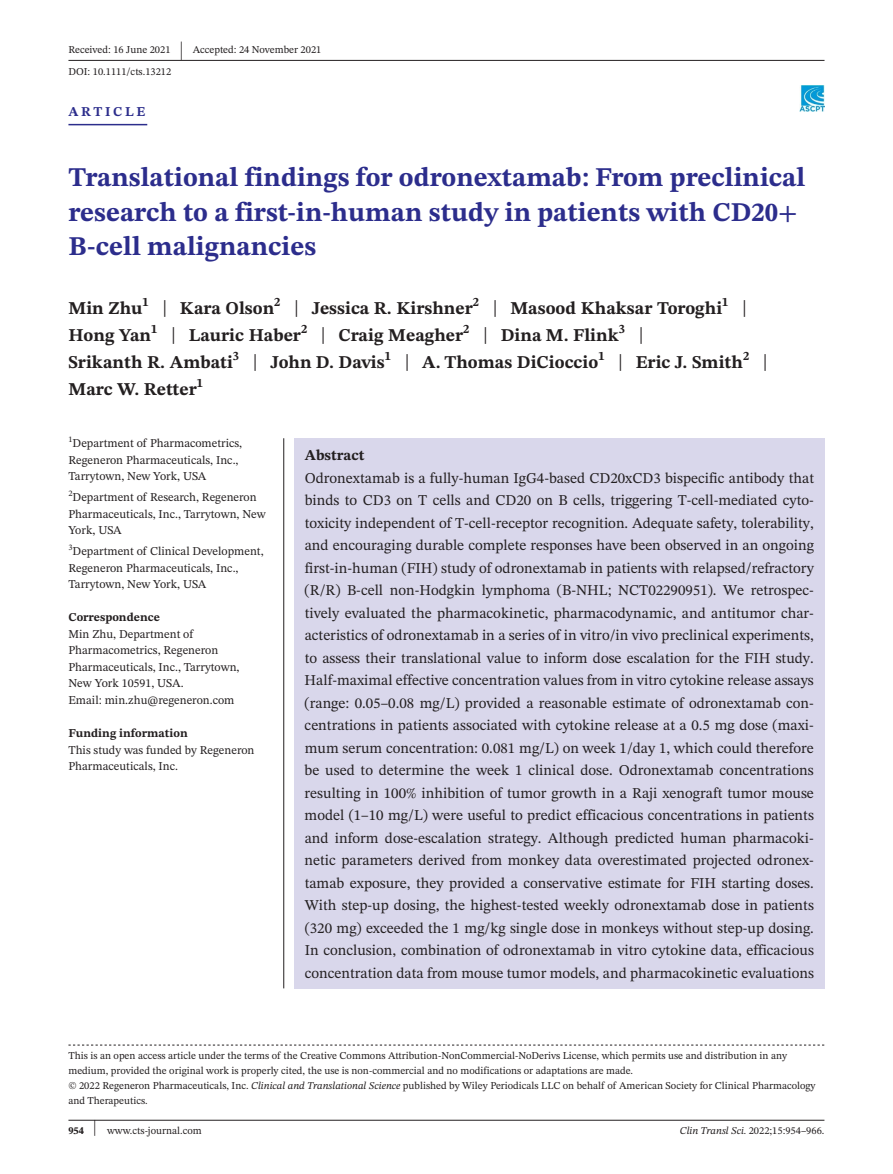
<style>
.page{position:relative;width:893px;height:1174px;background:#fff}
.page>*{position:absolute;margin:0;border:0;box-sizing:border-box;transform-origin:0 0}
.t1{font:700 27px/34.5px "STIX Two Text";color:#2c2d8c}
.t2{font:25.65px "STIX Two Text";color:#231f20;scale:.49 1}
.t3{font:700 18px/27px "STIX Two Text";color:#231f20}
.t4{font:15px/22.5px "STIX Two Text";color:#231f20;text-align:justify}
.t5{font:700 15px "STIX Two Text";color:#231f20}
.t6{font:700 13.5px "STIX Two Text";letter-spacing:.2em;color:#2c2d8c}
.t7{font:12px/16.5px "STIX Two Text";color:#231f20}
.t8{font:700 12px "STIX Two Text";color:#231f20}
.t9{font:10.5px/15px "STIX Two Text";color:#231f20}
.s1{font-weight:400}
.s2{font-weight:400;font-size:23.4px}
.s3{font-style:italic}
.s4{font-weight:700}
.s5{font-size:22.2px}
</style>
<div class="page">
<hr style="left:68px;top:1119px;width:756px;height:1px;background:#231f20">
<img style="left:799px;top:85px;width:25px;height:26px">
<hr style="left:68px;top:60px;width:756px;height:1px;background:#231f20">
<hr style="left:68px;top:124px;width:79px;height:1px;background:#2c2d8c">
<svg style="left:68px;top:1044px;width:756px;height:1px"></svg>
<div style="left:294px;top:438px;width:530px;height:550px;background:#d9d7eb"></div>
<hr style="left:283px;top:438px;width:1px;height:550px;background:#231f20">
<p class="t9" style="left:68px;top:42px;width:104px">Received: 16 June 2021</p>
<h2 class="t2" style="left:180px;top:32px;width:8px">|</h2>
<p class="t9" style="left:193px;top:42px;width:130px">Accepted: 24 November 2021</p>
<p class="t9" style="left:68px;top:64px;width:104px">DOI: 10.1111/cts.13212</p>
<p class="t6" style="left:68px;top:101px;width:79px">ARTICLE</p>
<h1 class="t1" style="left:68px;top:161px;width:738px">Translational findings for odronextamab: From preclinical research to a first-in-human study in patients with CD20<span class="s1">+<br></span>B-cell malignancies</h1>
<p class="t3" style="left:68px;top:295px;width:701px">Min Zhu<sup>1</sup> <span class="s2">|</span> Kara Olson<sup>2</sup> <span class="s2">|</span> Jessica R. Kirshner<sup>2</sup> <span class="s2">|</span> Masood Khaksar Toroghi<sup>1</sup> <span class="s2">| </span>Hong Yan<sup>1</sup> <span class="s2">|</span> Lauric Haber<sup>2</sup> <span class="s2">|</span> Craig Meagher<sup>2</sup> <span class="s2">|</span> Dina M. Flink<sup>3</sup> <span class="s2">|<br></span>Srikanth R. Ambati<sup>3</sup> <span class="s2">|</span> John D. Davis<sup>1</sup> <span class="s2">|</span> A. Thomas DiCioccio<sup>1</sup> <span class="s2">|</span> Eric J. Smith<sup>2</sup> <span class="s2">| </span>Marc W. Retter<sup>1</sup></p>
<p class="t7" style="left:68px;top:435px;width:175px"><sup>1</sup>Department of Pharmacometrics,<br>Regeneron Pharmaceuticals, Inc.,<br>Tarrytown, New York, USA</p>
<p class="t7" style="left:68px;top:489px;width:199px"><sup>2</sup>Department of Research, Regeneron<br>Pharmaceuticals, Inc., Tarrytown, New<br>York, USA</p>
<p class="t7" style="left:68px;top:543px;width:197px"><sup>3</sup>Department of Clinical Development,<br>Regeneron Pharmaceuticals, Inc.,<br>Tarrytown, New York, USA</p>
<p class="t8" style="left:68px;top:609px;width:93px">Correspondence</p>
<p class="t7" style="left:68px;top:625px;width:173px">Min Zhu, Department of<br>Pharmacometrics, Regeneron<br>Pharmaceuticals, Inc., Tarrytown,<br>New York 10591, USA.<br>Email: min.zhu@regeneron.com</p>
<p class="t8" style="left:68px;top:724px;width:121px">Funding information</p>
<p class="t7" style="left:68px;top:741px;width:188px">This study was funded by Regeneron<br>Pharmaceuticals, Inc.</p>
<p class="t5" style="left:305px;top:444px;width:61px">Abstract</p>
<p class="t4" style="left:305px;top:466px;width:511px">Odronextamab is a fully-human IgG4-based CD20xCD3 bispecific antibody that binds to CD3 on T cells and CD20 on B cells, triggering T-cell-mediated cyto&shy;toxicity independent of T-cell-receptor recognition. Adequate safety, tolerability, and encouraging durable complete responses have been observed in an ongoing first-in-human (FIH) study of odronextamab in patients with relapsed/refractory (R/R) B-cell non-Hodgkin lymphoma (B-NHL; NCT02290951). We retrospec&shy;tively evaluated the pharmacokinetic, pharmacodynamic, and antitumor char&shy;acteristics of odronextamab in a series of in vitro/in vivo preclinical experiments, to assess their translational value to inform dose escalation for the FIH study.<br>Half-maximal effective concentration values from in vitro cytokine release assays (range: 0.05–0.08 mg/L) provided a reasonable estimate of odronextamab con&shy;centrations in patients associated with cytokine release at a 0.5 mg dose (maxi&shy;mum serum concentration: 0.081 mg/L) on week 1/day 1, which could therefore be used to determine the week 1 clinical dose. Odronextamab concentrations resulting in 100% inhibition of tumor growth in a Raji xenograft tumor mouse model (1–10 mg/L) were useful to predict efficacious concentrations in patients and inform dose-escalation strategy. Although predicted human pharmacoki&shy;netic parameters derived from monkey data overestimated projected odronex&shy;tamab exposure, they provided a conservative estimate for FIH starting doses.<br>With step-up dosing, the highest-tested weekly odronextamab dose in patients (320 mg) exceeded the 1 mg/kg single dose in monkeys without step-up dosing.<br>In conclusion, combination of odronextamab in vitro cytokine data, efficacious concentration data from mouse tumor models, and pharmacokinetic evaluations</p>
<p class="t9" style="left:68px;top:1048px;width:749px">This is an open access article under the terms of the Creative Commons Attribution-NonCommercial-NoDerivs License, which permits use and distribution in any medium, provided the original work is properly cited, the use is non-commercial and no modifications or adaptations are made.<br>© 2022 Regeneron Pharmaceuticals, Inc. <span class="s3">Clinical and Translational Science</span> published by Wiley Periodicals LLC on behalf of American Society for Clinical Pharmacology and Therapeutics.</p>
<p class="t9" style="left:68px;top:1123px;width:135px"><span class="s4">954</span> <span class="s5">|</span> www.cts-journal.com</p>
<p class="t9" style="left:680px;top:1123px;width:146px"><span class="s3">Clin Transl Sci.</span> 2022;15:954–966.</p>
</div>
